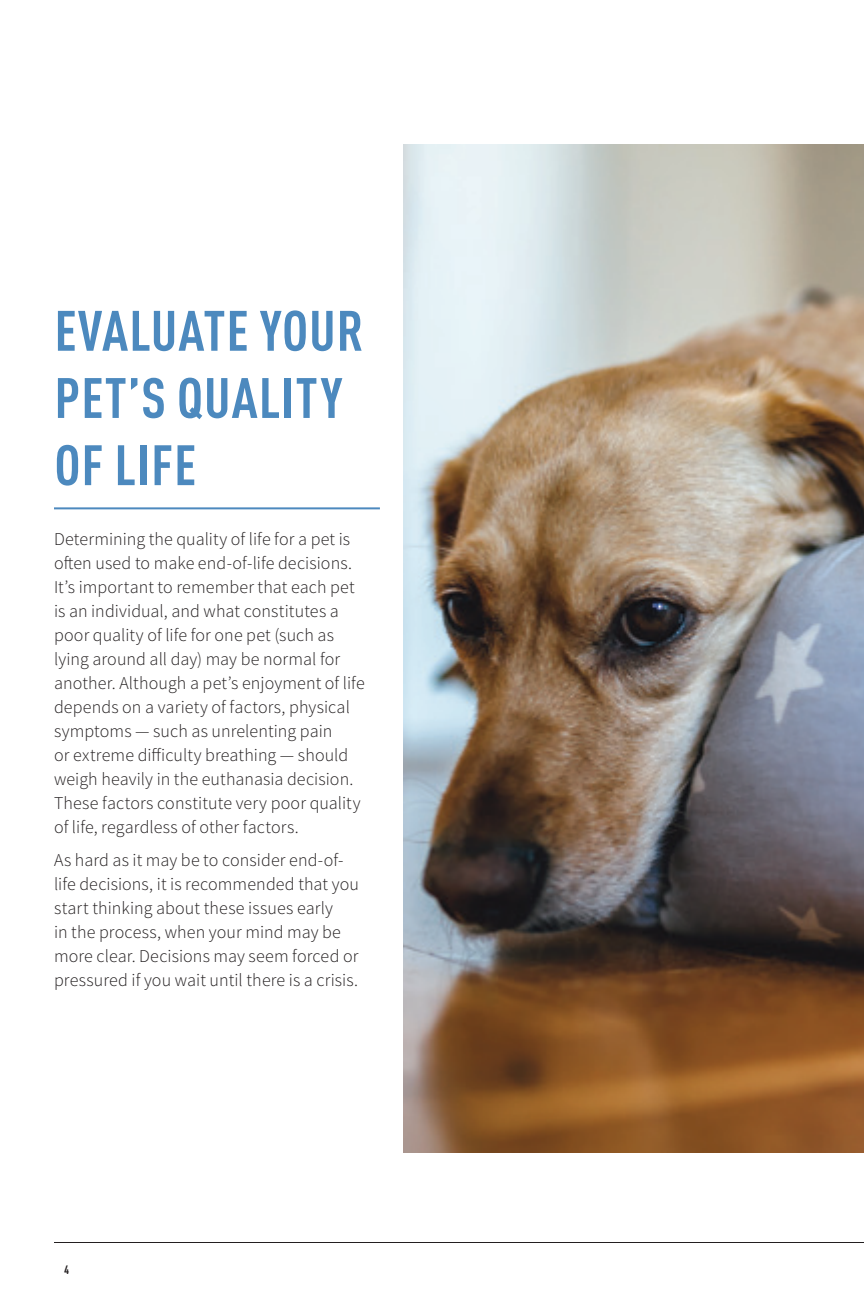
<style>
.page{position:relative;width:864px;height:1296px;background:#fff}
.page>*{position:absolute;margin:0;border:0;box-sizing:border-box;transform-origin:0 0}
.t1{font:700 condensed 56px/67.2px "DIN Pro";letter-spacing:.02em;color:#4c89be}
.t2{font:300 18px/24px "Source Sans Pro";letter-spacing:.005em;color:#231f20}
.t3{font:600 12px "URWDIN Cond";color:#231f20}
</style>
<div class="page">
<hr style="left:54px;top:1242px;width:810px;height:1px;background:#231f20">
<hr style="left:54px;top:507px;width:326px;height:2px;background:#4c89be">
<img style="left:403px;top:144px;width:461px;height:1009px">
<h1 class="t1" style="left:55px;top:292px;width:310px">EVALUATE YOUR<br>PET’S QUALITY<br>OF LIFE</h1>
<p class="t2" style="left:54px;top:527px;width:312px">Determining the quality of life for a pet is often used to make end-of-life decisions.<br>It’s important to remember that each pet is an individual, and what constitutes a poor quality of life for one pet (such as lying around all day) may be normal for another. Although a pet’s enjoyment of life depends on a variety of factors, physical symptoms — such as unrelenting pain<br>or extreme difficulty breathing — should weigh heavily in the euthanasia decision.<br>These factors constitute very poor quality of life, regardless of other factors.</p>
<p class="t2" style="left:54px;top:848px;width:307px">As hard as it may be to consider end-of&shy;life decisions, it is recommended that you start thinking about these issues early<br>in the process, when your mind may be more clear. Decisions may seem forced or pressured if you wait until there is a crisis.</p>
<p class="t3" style="left:64px;top:1261px;width:7px">4</p>
</div>
